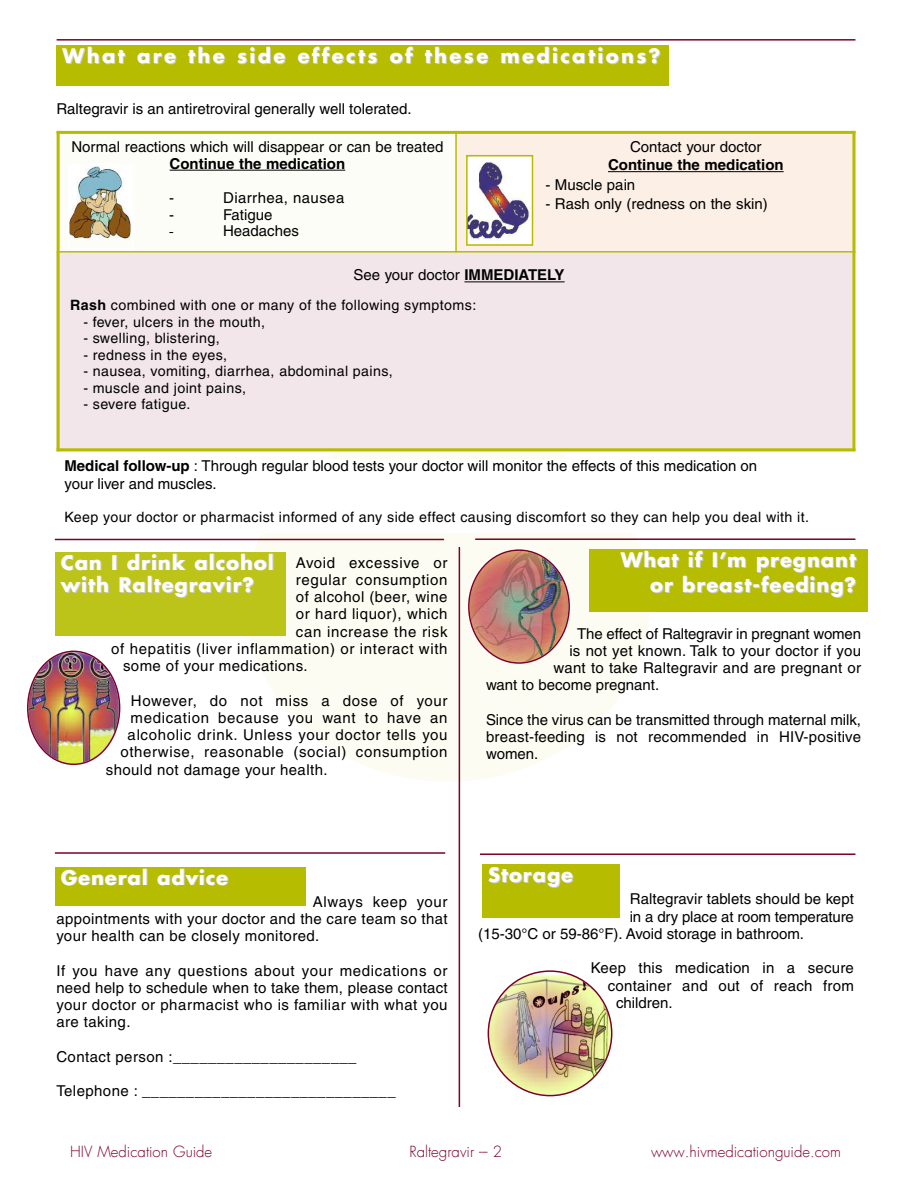
<style>
.page{position:relative;width:918px;height:1188px;background:#fff}
.page>*{position:absolute;margin:0;border:0;box-sizing:border-box;transform-origin:0 0}
.t1{font:700 19.5px/22.5px "Futura Std";letter-spacing:.05em;color:#fff}
.t2{font:700 19.5px "Futura Std";letter-spacing:.125em;color:#fff}
.t3{font:15px/17.2px "Helvetica";letter-spacing:.015em;color:#000;text-align:justify}
.t4{font:15px "Helvetica";letter-spacing:.045em;color:#000}
.t5{font:15px "Helvetica";letter-spacing:-.01em;color:#000}
.t6{font:300 15px "Futura";color:#7b002a}
.t7{font:700 15px "Helvetica";color:#000}
.t8{font:15px "Helvetica";letter-spacing:.035em;color:#000}
.t9{font:14.25px "Helvetica";letter-spacing:.03em;color:#000}
.t10{font:13.5px "Arial";color:#000}
.s1{font-weight:700}
</style>
<div class="page">
<div style="left:246px;top:423px;width:404px;height:359px;background:#fcfcf2;border-radius:50%"></div>
<hr style="left:57px;top:39px;width:798px;height:2px;background:#7b002a">
<hr style="left:55px;top:539px;width:389px;height:1px;background:#7b002a">
<div style="left:55px;top:552px;width:230px;height:83px;background:#bdc419"></div>
<hr style="left:475px;top:538px;width:380px;height:2px;background:#7b002a">
<img style="left:468px;top:549px;width:102px;height:115px">
<hr style="left:480px;top:853px;width:375px;height:2px;background:#7b002a">
<div style="left:482px;top:864px;width:137px;height:53px;background:#b6bd00"></div>
<img style="left:27px;top:651px;width:93px;height:114px">
<div style="left:57px;top:131px;width:399px;height:121px;background:#fdfdf8"></div>
<hr style="left:170px;top:170px;width:175px;height:1px;background:#000">
<div style="left:456px;top:131px;width:399px;height:121px;background:#fcefe6"></div>
<hr style="left:608px;top:171px;width:176px;height:1px;background:#000">
<div style="left:57px;top:252px;width:797px;height:199px;background:#f2e6ea"></div>
<hr style="left:464px;top:281px;width:101px;height:1px;background:#000">
<hr style="left:57px;top:131px;width:3px;height:320px;background:#b6bd00">
<hr style="left:455px;top:131px;width:2px;height:122px;background:#b6bd00">
<hr style="left:852px;top:131px;width:3px;height:320px;background:#b6bd00">
<hr style="left:57px;top:131px;width:798px;height:3px;background:#b6bd00">
<hr style="left:57px;top:251px;width:798px;height:2px;background:#b6bd00">
<hr style="left:57px;top:448px;width:798px;height:3px;background:#b6bd00">
<hr style="left:55px;top:852px;width:390px;height:2px;background:#7b002a">
<div style="left:55px;top:867px;width:250px;height:39px;background:#b6bd00"></div>
<div style="left:57px;top:45px;width:612px;height:41px;background:#b6bd00"></div>
<img style="left:71px;top:167px;width:59px;height:71px">
<img style="left:469px;top:158px;width:61px;height:85px">
<div style="left:466px;top:155px;width:67px;height:91px;border:2px solid #b6bd00"></div>
<img style="left:488px;top:970px;width:124px;height:126px">
<hr style="left:459px;top:547px;width:1px;height:560px;background:#7b002a">
<div style="left:589px;top:549px;width:279px;height:63px;background:#b6bd00"></div>
<div style="left:63px;top:459px;width:792px;height:73px;background:#fff"></div>
<h1 class="t2" style="left:63px;top:46px;width:599px">What are the side effects of these medications?</h1>
<p class="t3" style="left:56px;top:101px;width:357px">Raltegravir is an antiretroviral generally well tolerated.</p>
<p class="t3" style="left:71px;top:140px;width:374px">Normal reactions which will disappear or can be treated</p>
<p class="t7" style="left:170px;top:158px;width:177px">Continue the medication</p>
<p class="t3" style="left:169px;top:191px;width:6px">-</p>
<p class="t3" style="left:223px;top:191px;width:123px">Diarrhea, nausea</p>
<p class="t3" style="left:169px;top:207px;width:6px">-</p>
<p class="t3" style="left:223px;top:207px;width:51px">Fatigue</p>
<p class="t10" style="left:169px;top:224px;width:6px">-</p>
<p class="t3" style="left:223px;top:224px;width:77px">Headaches</p>
<p class="t3" style="left:630px;top:140px;width:133px">Contact your doctor</p>
<p class="t7" style="left:608px;top:159px;width:177px">Continue the medication</p>
<p class="t3" style="left:545px;top:177px;width:92px">- Muscle pain</p>
<p class="t3" style="left:545px;top:197px;width:224px">- Rash only (redness on the skin)</p>
<p class="t3" style="left:353px;top:268px;width:213px">See your doctor <span class="s1">IMMEDIATELY</span></p>
<p class="t9" style="left:70px;top:300px;width:408px"><span class="s1">Rash</span> combined with one or many of the following symptoms:</p>
<p class="t9" style="left:83px;top:317px;width:183px">- fever, ulcers in the mouth,</p>
<p class="t9" style="left:83px;top:333px;width:138px">- swelling, blistering,</p>
<p class="t9" style="left:83px;top:350px;width:145px">- redness in the eyes,</p>
<p class="t9" style="left:83px;top:366px;width:311px">- nausea, vomiting, diarrhea, abdominal pains,</p>
<p class="t9" style="left:83px;top:383px;width:164px">- muscle and joint pains,</p>
<p class="t9" style="left:83px;top:399px;width:109px">- severe fatigue.</p>
<p class="t3" style="left:64px;top:459px;width:694px"><span class="s1">Medical follow-up</span> : Through regular blood tests your doctor will monitor the effects of this medication on your liver and muscles.</p>
<p class="t9" style="left:64px;top:512px;width:746px">Keep your doctor or pharmacist informed of any side effect causing discomfort so they can help you deal with it.</p>
<h1 class="t1" style="left:61px;top:553px;width:214px">Can I drink alcohol with Raltegravir?</h1>
<p class="t4" style="left:296px;top:557px;width:153px">Avoid excessive or</p>
<p class="t4" style="left:296px;top:574px;width:153px">regular consumption</p>
<p class="t3" style="left:296px;top:590px;width:153px">of alcohol (beer, wine</p>
<p class="t8" style="left:296px;top:609px;width:153px">or hard liquor), which</p>
<p class="t4" style="left:296px;top:626px;width:153px">can increase the risk</p>
<p class="t4" style="left:111px;top:643px;width:338px">of hepatitis (liver inflammation) or interact with</p>
<p class="t3" style="left:123px;top:659px;width:186px">some of your medications.</p>
<p class="t4" style="left:131px;top:695px;width:318px">However, do not miss a dose of your</p>
<p class="t4" style="left:131px;top:712px;width:319px">medication because you want to have an</p>
<p class="t4" style="left:128px;top:729px;width:321px">alcoholic drink. Unless your doctor tells you</p>
<p class="t4" style="left:120px;top:747px;width:329px">otherwise, reasonable (social) consumption</p>
<p class="t3" style="left:106px;top:762px;width:223px">should not damage your health.</p>
<h1 class="t1" style="left:621px;top:548px;width:237px;line-height:25.5px;text-align:right">What if I’m pregnant or breast-feeding?</h1>
<p class="t5" style="left:577px;top:628px;width:285px">The effect of Raltegravir in pregnant women</p>
<p class="t3" style="left:569px;top:643px;width:293px">is not yet known. Talk to your doctor if you</p>
<p class="t3" style="left:554px;top:661px;width:309px">want to take Raltegravir and are pregnant or</p>
<p class="t3" style="left:486px;top:678px;width:175px">want to become pregnant.</p>
<p class="t3" style="left:486px;top:712px;width:377px">Since the virus can be transmitted through maternal milk, breast-feeding is not recommended in HIV-positive women.</p>
<h1 class="t1" style="left:61px;top:868px;width:169px">General advice</h1>
<p class="t3" style="left:56px;top:894px;width:393px;text-indent:257px">Always keep your appointments with your doctor and the care team so that your health can be closely monitored.</p>
<p class="t3" style="left:56px;top:963px;width:393px">If you have any questions about your medications or need help to schedule when to take them, please contact your doctor or pharmacist who is familiar with what you are taking.</p>
<p class="t3" style="left:56px;top:1049px;width:302px">Contact person :_____________________</p>
<p class="t3" style="left:56px;top:1084px;width:341px">Telephone : _____________________________</p>
<h1 class="t1" style="left:488px;top:865px;width:87px">Storage</h1>
<p class="t3" style="left:630px;top:892px;width:226px">Raltegravir tablets should be kept</p>
<p class="t5" style="left:630px;top:911px;width:226px">in a dry place at room temperature</p>
<p class="t3" style="left:478px;top:926px;width:327px">(15-30°C or 59-86°F). Avoid storage in bathroom.</p>
<p class="t3" style="left:591px;top:961px;width:264px">Keep this medication in a secure</p>
<p class="t3" style="left:608px;top:978px;width:248px">container and out of reach from</p>
<p class="t3" style="left:616px;top:995px;width:58px">children.</p>
<p class="t6" style="left:70px;top:1146px;width:144px">HIV Medication Guide</p>
<p class="t6" style="left:409px;top:1146px;width:94px">Raltegravir --- 2</p>
<p class="t6" style="left:651px;top:1146px;width:192px">www.hivmedicationguide.com</p>
</div>
